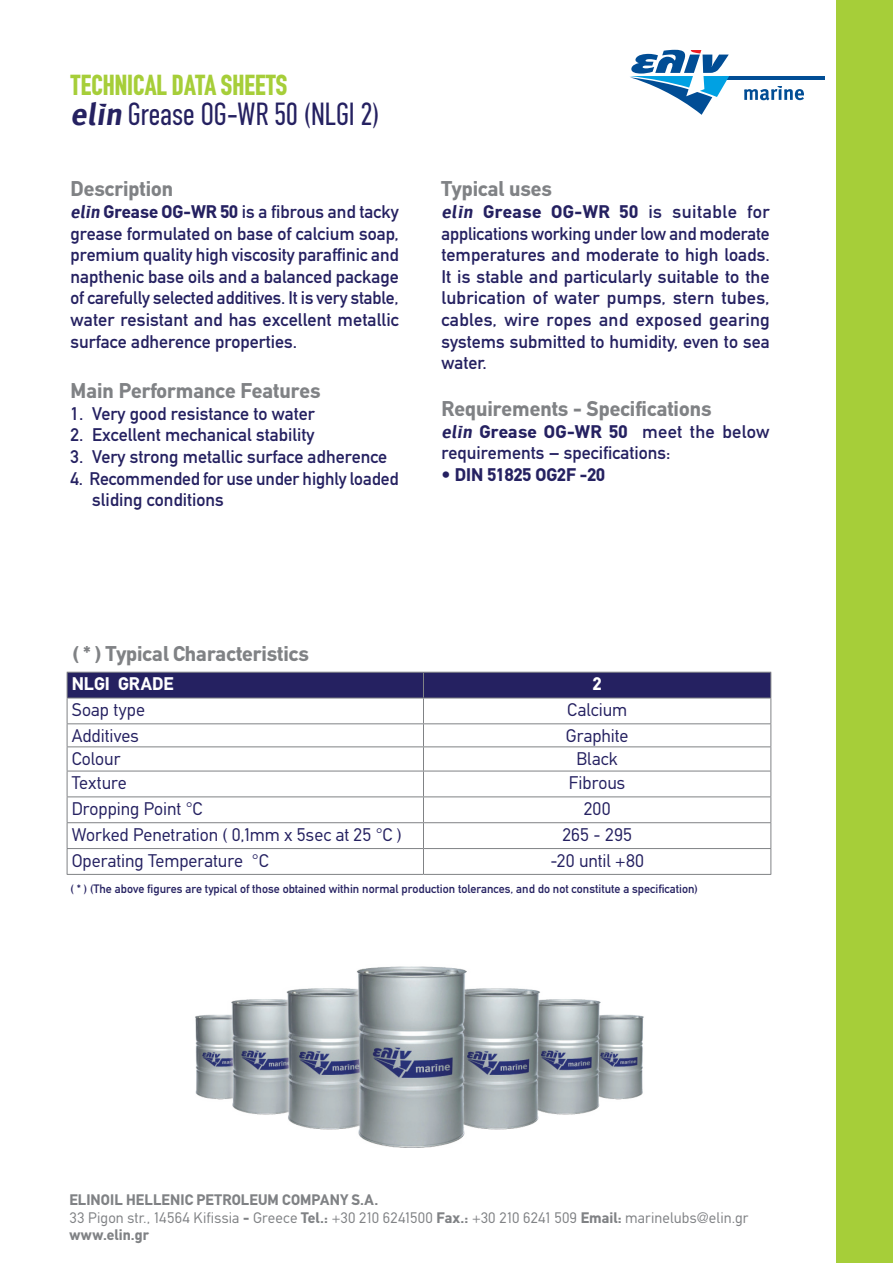
<style>
.page{position:relative;width:893px;height:1263px;background:#fff}
.page>*{position:absolute;margin:0;border:0;box-sizing:border-box;transform-origin:0 0}
.t1{font:condensed 31.5px "CF Din";color:#252161}
.t2{font:700 28.5px "CF Din Condensed";color:#a6ce39}
.t3{font:700 21px "CF Din";color:#808285}
.t4{font:18px/21.6px "CF Din";color:#252161;text-align:justify}
.t5{font:18px "CF Din";color:#252161}
.t6{font:700 18px "CF Din";color:#252161}
.t7{font:700 18px "CF Din";letter-spacing:-.005em;color:#fff}
.t8{font:15px/17.2px "CF Din";letter-spacing:.01em;color:#808285}
.t9{font:12px "CF Din";color:#252161}
.s1{font-family:"Meta Elin";font-weight:700;font-style:italic;font-stretch:normal}
.s2{font-family:"Meta Elin";font-weight:700;font-style:italic}
.s3{font-weight:700}
.s4{font-weight:400}
</style>
<div class="page">
<hr style="left:722px;top:76px;width:102px;height:3px;background:#014d95">
<svg style="left:630px;top:50px;width:99px;height:65px"></svg>
<svg style="left:744px;top:86px;width:60px;height:14px"></svg>
<div style="left:836px;top:0;width:57px;height:1263px;background:#a6ce39"></div>
<svg style="left:67px;top:672px;width:704px;height:202px"></svg>
<hr style="left:67px;top:874px;width:356px;height:1px;background:#808285">
<hr style="left:423px;top:874px;width:348px;height:1px;background:#808285">
<img style="left:195px;top:966px;width:449px;height:182px">
<h2 class="t2" style="left:71px;top:70px;width:207px">TECHNICAL DATA SHEETS</h2>
<h1 class="t1" style="left:71px;top:97px;width:310px"><span class="s1">elin</span> Grease OG-WR 50 (NLGI 2)</h1>
<p class="t3" style="left:71px;top:178px;width:104px">Description</p>
<p class="t4" style="left:71px;top:201px;width:330px"><span class="s2">elin</span> <span class="s3">Grease OG-WR 50</span> is a fibrous and tacky grease formulated on base of calcium soap, premium quality high viscosity paraffinic and napthenic base oils and a balanced package of carefully selected additives. It is very stable, water resistant and has excellent metallic surface adherence properties.</p>
<p class="t3" style="left:71px;top:379px;width:251px">Main Performance Features</p>
<p class="t4" style="left:71px;top:403px;width:246px">1. Very good resistance to water</p>
<p class="t4" style="left:71px;top:424px;width:245px">2. Excellent mechanical stability</p>
<p class="t4" style="left:71px;top:446px;width:318px">3. Very strong metallic surface adherence</p>
<p class="t4" style="left:92px;top:468px;width:308px;text-indent:-22px">4. Recommended for use under highly loaded sliding conditions</p>
<p class="t3" style="left:441px;top:178px;width:112px">Typical uses</p>
<p class="t4" style="left:441px;top:201px;width:330px"><span class="s2">elin</span> <span class="s3">Grease OG-WR 50</span> is suitable for applications working under low and moderate temperatures and moderate to high loads.<br>It is stable and particularly suitable to the lubrication of water pumps, stern tubes, cables, wire ropes and exposed gearing systems submitted to humidity, even to sea water.</p>
<p class="t3" style="left:441px;top:397px;width:272px">Requirements - Specifications</p>
<p class="t4" style="left:441px;top:421px;width:330px"><span class="s2">elin</span> <span class="s3">Grease OG-WR 50</span> meet the below requirements – specifications:</p>
<p class="t6" style="left:441px;top:465px;width:165px"><span class="s4">•</span> DIN 51825 OG2F -20</p>
<p class="t3" style="left:73px;top:642px;width:238px">( * ) Typical Characteristics</p>
<p class="t7" style="left:72px;top:674px;width:102px">NLGI GRADE</p>
<p class="t7" style="left:593px;top:674px;width:10px">2</p>
<p class="t5" style="left:72px;top:700px;width:75px">Soap type</p>
<p class="t5" style="left:567px;top:700px;width:61px">Calcium</p>
<p class="t5" style="left:72px;top:726px;width:69px">Additives</p>
<p class="t5" style="left:566px;top:726px;width:64px">Graphite</p>
<p class="t5" style="left:72px;top:749px;width:50px">Colour</p>
<p class="t5" style="left:576px;top:749px;width:43px">Black</p>
<p class="t5" style="left:72px;top:773px;width:57px">Texture</p>
<p class="t5" style="left:569px;top:773px;width:58px">Fibrous</p>
<p class="t5" style="left:72px;top:799px;width:132px">Dropping Point °C</p>
<p class="t5" style="left:584px;top:799px;width:28px">200</p>
<p class="t5" style="left:72px;top:825px;width:332px">Worked Penetration ( 0,1mm x 5sec at 25 °C )</p>
<p class="t5" style="left:562px;top:825px;width:71px">265 - 295</p>
<p class="t5" style="left:72px;top:851px;width:198px">Operating Temperature °C</p>
<p class="t5" style="left:550px;top:851px;width:95px">-20 until +80</p>
<p class="t9" style="left:71px;top:882px;width:629px">( * ) (The above figures are typical of those obtained within normal production tolerances, and do not constitute a specification)</p>
<p class="t8" style="left:69px;top:1191px;width:681px"><span class="s3">elinoil hellenic petrOleum company s.a.<br></span>33 Pigon str., 14564 Kifissia <span class="s3">-</span> Greece <span class="s3">Tel.:</span> +30 210 6241500 <span class="s3">Fax.:</span> +30 210 6241 509 <span class="s3">Email:</span> marinelubs@elin.gr <span class="s3">www.elin.gr</span></p>
</div>
